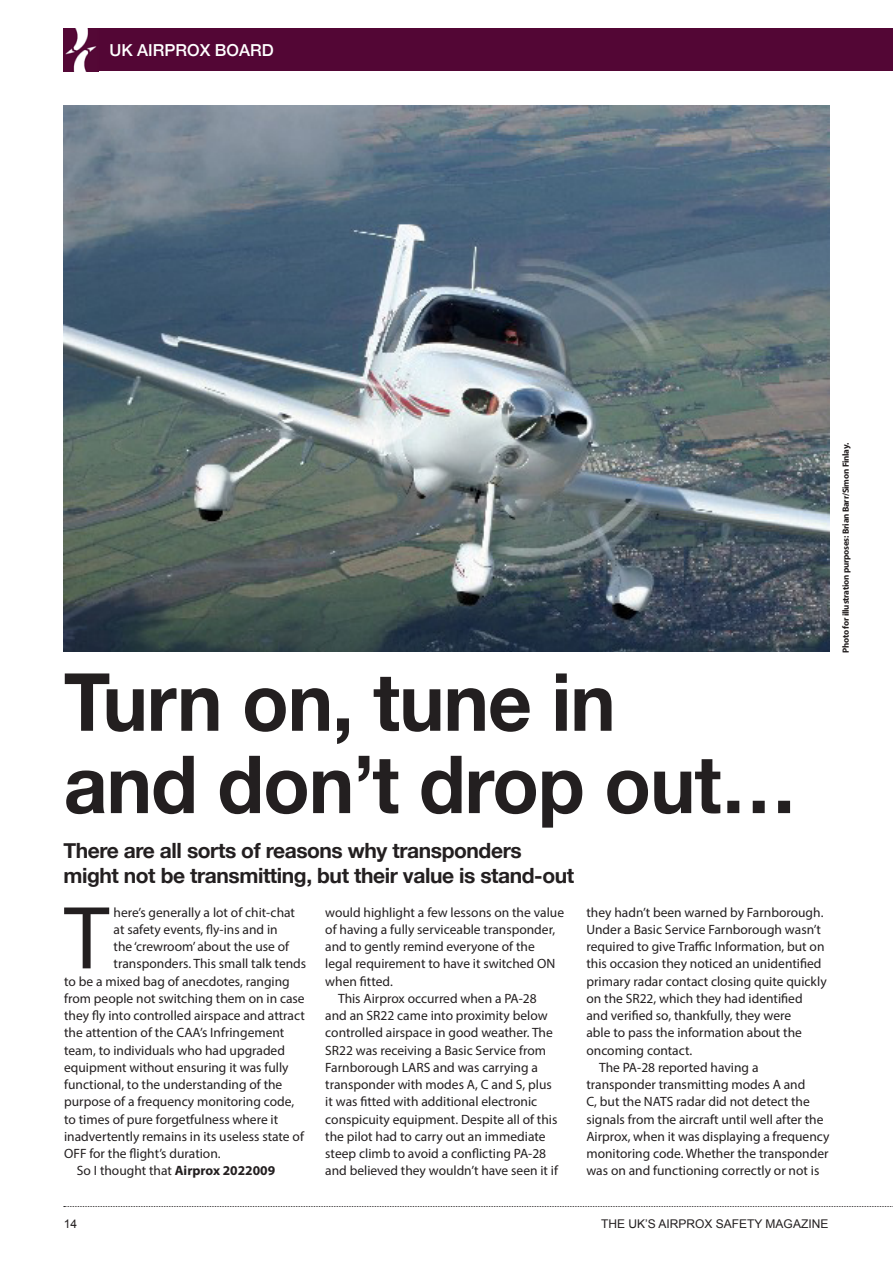
<style>
.page{position:relative;width:893px;height:1263px;background:#fff}
.page>*{position:absolute;margin:0;border:0;box-sizing:border-box;transform-origin:0 0}
.t1{font:90.3px "Myriad Pro";color:#231f20}
.t2{font:700 80.25px/82.3px "Helvetica Neue";letter-spacing:-.01em;color:#231f20;scale:.95 1}
.t3{font:700 21px/25.2px "Helvetica Neue";letter-spacing:-.02em;color:#231f20}
.t4{font:500 16.5px "Helvetica Neue";color:#fff}
.t5{font:13.5px/17.2px "Myriad Pro";color:#231f20}
.t6{font:12px "Arial";color:#231f20}
.t7{font:700 9px "Myriad Pro";letter-spacing:-.025em;color:#231f20}
.s1{font-weight:700}
</style>
<div class="page">
<svg style="left:64px;top:1206px;width:829px;height:1px"></svg>
<div style="left:97px;top:28px;width:796px;height:43px;background:#530635"></div>
<img style="left:64px;top:28px;width:33px;height:43px">
<img style="left:64px;top:106px;width:765px;height:546px">
<p class="t4" style="left:109px;top:37px;width:166px">UK AIRPROX BOARD</p>
<p class="t2" style="left:64px;top:663px;width:773px">Turn on, tune in<br>and don’t drop out…</p>
<p class="t3" style="left:63px;top:838px;width:512px">There are all sorts of reasons why transponders might not be transmitting, but their value is stand-out</p>
<p class="t1" style="left:64px;top:882px;width:46px">T</p>
<p class="t5" style="left:114px;top:903px;width:183px">here’s generally a lot of chit-chat</p>
<p class="t5" style="left:325px;top:903px;width:240px">would highlight a few lessons on the value of having a fully serviceable transponder, and to gently remind everyone of the legal requirement to have it switched ON when fitted.</p>
<p class="t5" style="left:325px;top:989px;width:234px;text-indent:13px">This Airprox occurred when a PA-28 and an SR22 came into proximity below controlled airspace in good weather. The SR22 was receiving a Basic Service from Farnborough LARS and was carrying a transponder with modes A, C and S, plus it was fitted with additional electronic conspicuity equipment. Despite all of this the pilot had to carry out an immediate steep climb to avoid a conflicting PA-28 and believed they wouldn’t have seen it if</p>
<p class="t5" style="left:586px;top:903px;width:242px">they hadn’t been warned by Farnborough.<br>Under a Basic Service Farnborough wasn’t required to give Traffic Information, but on this occasion they noticed an unidentified primary radar contact closing quite quickly on the SR22, which they had identified and verified so, thankfully, they were<br>able to pass the information about the oncoming contact.</p>
<p class="t5" style="left:586px;top:1058px;width:245px;text-indent:13px">The PA-28 reported having a transponder transmitting modes A and<br>C, but the NATS radar did not detect the signals from the aircraft until well after the Airprox, when it was displaying a frequency monitoring code. Whether the transponder was on and functioning correctly or not is</p>
<p class="t5" style="left:114px;top:920px;width:166px">at safety events, fly-ins and in</p>
<p class="t5" style="left:114px;top:938px;width:177px">the ‘crewroom’ about the use of</p>
<p class="t5" style="left:114px;top:955px;width:194px">transponders. This small talk tends</p>
<p class="t5" style="left:64px;top:972px;width:227px">to be a mixed bag of anecdotes, ranging</p>
<p class="t5" style="left:64px;top:989px;width:242px">from people not switching them on in case</p>
<p class="t5" style="left:64px;top:1007px;width:242px">they fly into controlled airspace and attract</p>
<p class="t5" style="left:64px;top:1024px;width:222px">the attention of the CAA’s Infringement</p>
<p class="t5" style="left:64px;top:1041px;width:222px">team, to individuals who had upgraded</p>
<p class="t5" style="left:64px;top:1058px;width:226px">equipment without ensuring it was fully</p>
<p class="t5" style="left:64px;top:1076px;width:220px">functional, to the understanding of the</p>
<p class="t5" style="left:64px;top:1093px;width:232px">purpose of a frequency monitoring code,</p>
<p class="t5" style="left:64px;top:1110px;width:216px">to times of pure forgetfulness where it</p>
<p class="t5" style="left:64px;top:1127px;width:241px">inadvertently remains in its useless state of</p>
<p class="t5" style="left:64px;top:1145px;width:158px">OFF for the flight’s duration.</p>
<p class="t5" style="left:77px;top:1162px;width:200px">So I thought that <span class="s1">Airprox 2022009</span></p>
<p class="t7" style="left:840px;top:653px;width:212px;rotate:-90deg">Photo for illustration purposes: Brian Barr/Simon Finlay.</p>
<p class="t6" style="left:64px;top:1216px;width:15px">14</p>
<p class="t6" style="left:601px;top:1216px;width:229px">THE UK’S AIRPROX SAFETY MAGAZINE</p>
</div>
